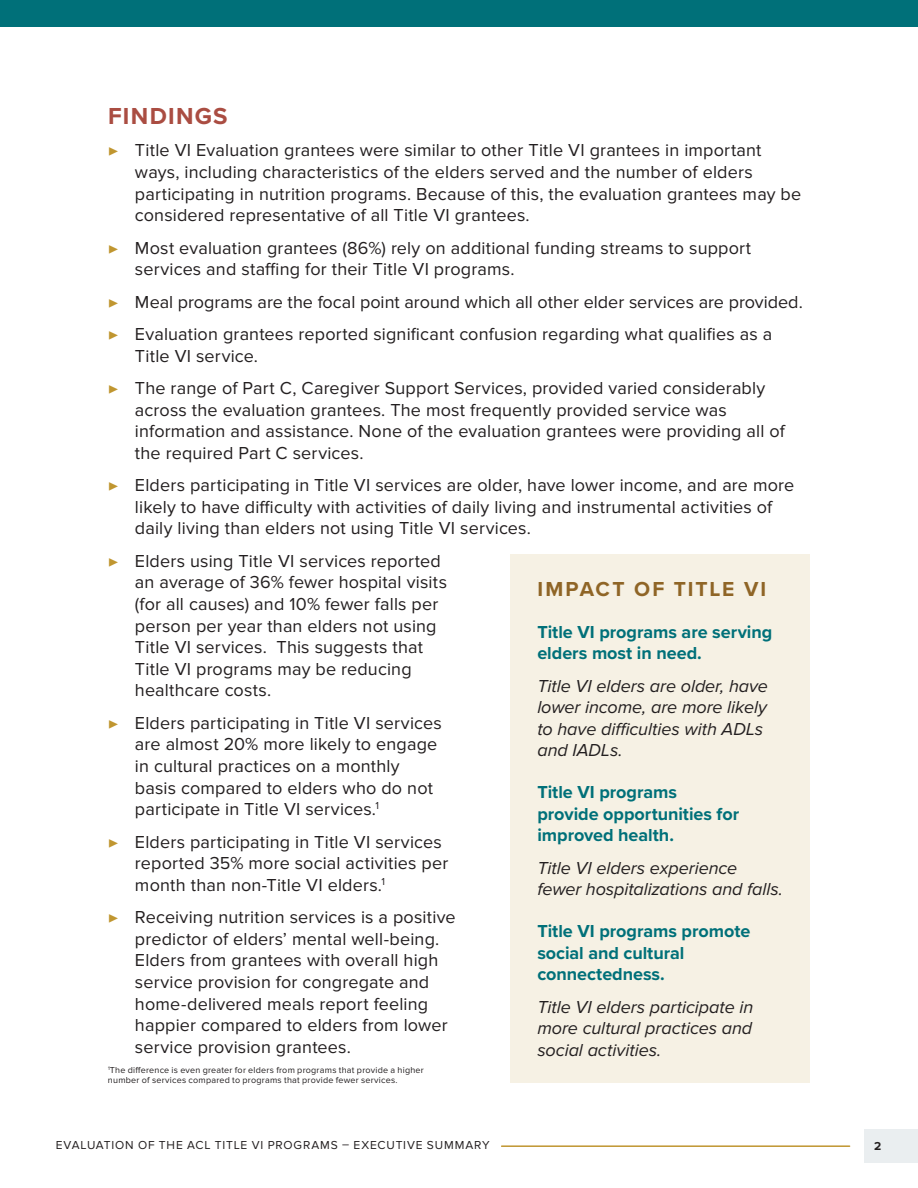
<style>
.page{position:relative;width:918px;height:1188px;background:#fff}
.page>*{position:absolute;margin:0;border:0;box-sizing:border-box;transform-origin:0 0}
.t1{font:700 24px "Proxima Nova";letter-spacing:.055em;color:#aa4d42}
.t2{font:700 21px "Proxima Nova";letter-spacing:.085em;color:#8f6526}
.t3{font:18px/21.6px "Proxima Nova";letter-spacing:.01em;color:#231f20}
.t4{font:italic 18px/21.6px "Proxima Nova";letter-spacing:-.005em;color:#231f20}
.t5{font:700 18px/21.6px "Proxima Nova";letter-spacing:-.005em;color:#007079}
.t6{font:12px "Proxima Nova";letter-spacing:.07em;color:#231f20}
.t7{font:700 12px "Proxima Nova";color:#231f20}
.t8{font:9px/10.5px "Proxima Nova";letter-spacing:.025em;color:#231f20}
.s1{font-family:"Minion Pro";color:#c09630}
</style>
<div class="page">
<div style="left:0;top:0;width:918px;height:27px;background:#007079"></div>
<div style="left:510px;top:555px;width:300px;height:528px;background:#f6f1e4"></div>
<div style="left:864px;top:1129px;width:54px;height:34px;background:#eaeef0"></div>
<hr style="left:502px;top:1145px;width:348px;height:2px;background:#c09630">
<h2 class="t1" style="left:108px;top:98px;width:121px">FINDINGS</h2>
<p class="t3" style="left:135px;top:140px;width:668px;text-indent:-27px"><span class="s1">▶</span> Title VI Evaluation grantees were similar to other Title VI grantees in important ways, including characteristics of the elders served and the number of elders participating in nutrition programs. Because of this, the evaluation grantees may be considered representative of all Title VI grantees.</p>
<p class="t3" style="left:135px;top:237px;width:618px;text-indent:-27px"><span class="s1">▶</span> Most evaluation grantees (86%) rely on additional funding streams to support services and staffing for their Title VI programs.</p>
<p class="t3" style="left:108px;top:291px;width:696px"><span class="s1">▶</span> Meal programs are the focal point around which all other elder services are provided.</p>
<p class="t3" style="left:135px;top:323px;width:639px;text-indent:-27px"><span class="s1">▶</span> Evaluation grantees reported significant confusion regarding what qualifies as a<br>Title VI service.</p>
<p class="t3" style="left:135px;top:377px;width:651px;text-indent:-27px"><span class="s1">▶</span> The range of Part C, Caregiver Support Services, provided varied considerably across the evaluation grantees. The most frequently provided service was information and assistance. None of the evaluation grantees were providing all of the required Part C services.</p>
<p class="t3" style="left:135px;top:475px;width:661px;text-indent:-27px"><span class="s1">▶</span> Elders participating in Title VI services are older, have lower income, and are more likely to have difficulty with activities of daily living and instrumental activities of daily living than elders not using Title VI services.</p>
<p class="t3" style="left:135px;top:550px;width:314px;text-indent:-27px"><span class="s1">▶</span> Elders using Title VI services reported an average of 36% fewer hospital visits (for all causes) and 10% fewer falls per person per year than elders not using Title VI services. This suggests that Title VI programs may be reducing healthcare costs.</p>
<p class="t3" style="left:135px;top:712px;width:308px;text-indent:-27px"><span class="s1">▶</span> Elders participating in Title VI services are almost 20% more likely to engage in cultural practices on a monthly basis compared to elders who do not participate in Title VI services.<sup>1</sup></p>
<p class="t3" style="left:135px;top:831px;width:315px;text-indent:-27px"><span class="s1">▶</span> Elders participating in Title VI services reported 35% more social activities per month than non-Title VI elders.<sup>1</sup></p>
<p class="t3" style="left:135px;top:907px;width:322px;text-indent:-27px"><span class="s1">▶</span> Receiving nutrition services is a positive predictor of elders’ mental well-being.<br>Elders from grantees with overall high service provision for congregate and home-delivered meals report feeling happier compared to elders from lower service provision grantees.</p>
<h3 class="t2" style="left:537px;top:573px;width:231px">IMPACT OF TITLE VI</h3>
<h4 class="t5" style="left:537px;top:620px;width:236px">Title VI programs are serving elders most in need.</h4>
<p class="t4" style="left:537px;top:675px;width:232px">Title VI elders are older, have lower income, are more likely to have difficulties with ADLs and IADLs.</p>
<h4 class="t5" style="left:537px;top:781px;width:203px">Title VI programs provide opportunities for improved health.</h4>
<p class="t4" style="left:537px;top:857px;width:247px">Title VI elders experience fewer hospitalizations and falls.</p>
<h4 class="t5" style="left:537px;top:920px;width:215px">Title VI programs promote social and cultural connectedness.</h4>
<p class="t4" style="left:537px;top:996px;width:218px;text-align:justify">Title VI elders participate in more cultural practices and social activities.</p>
<p class="t8" style="left:108px;top:1065px;width:317px"><sup>1</sup>The difference is even greater for elders from programs that provide a higher number of services compared to programs that provide fewer services.</p>
<p class="t6" style="left:56px;top:1138px;width:435px">EVALUATION OF THE ACL TITLE VI PROGRAMS – EXECUTIVE SUMMARY</p>
<p class="t7" style="left:874px;top:1137px;width:9px">2</p>
</div>
